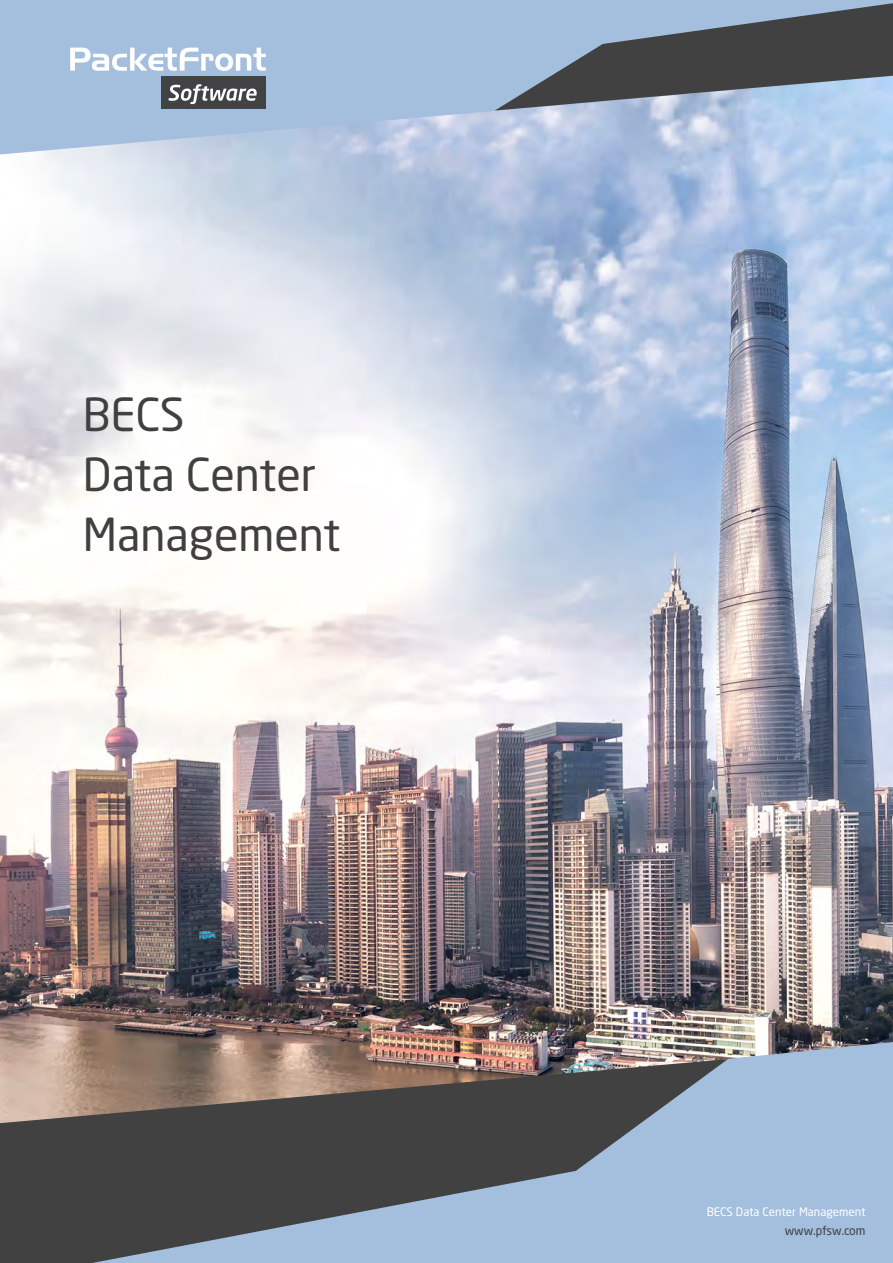
<style>
.page{position:relative;width:893px;height:1263px;background:#fff}
.page>*{position:absolute;margin:0;border:0;box-sizing:border-box;transform-origin:0 0}
.t1{font:45px "Neo Sans Pro";color:#404041}
.t2{font:12.15px "Neo Sans Pro";color:#404041}
.t3{font:11.55px "Neo Sans Pro";color:#fff}
</style>
<div class="page">
<img style="left:0;top:154px;width:893px;height:890px">
<svg style="left:0;top:0;width:893px;height:154px;background:#abc2e0"></svg>
<svg style="left:70px;top:48px;width:196px;height:23px"></svg>
<div style="left:161px;top:77px;width:105px;height:32px;background:#414243"></div>
<svg style="left:168px;top:84px;width:89px;height:20px"></svg>
<svg style="left:0;top:1044px;width:92px;height:219px;background:#706660"></svg>
<svg style="left:92px;top:1042px;width:801px;height:221px;background:#7d8591"></svg>
<svg style="left:495px;top:3px;width:398px;height:108px;background:#74818f"></svg>
<p class="t1" style="left:83px;top:387px;width:103px">BECS</p>
<p class="t1" style="left:83px;top:447px;width:235px">Data Center</p>
<p class="t1" style="left:83px;top:507px;width:259px">Management</p>
<p class="t3" style="left:707px;top:1205px;width:160px">BECS Data Center Management</p>
<p class="t2" style="left:785px;top:1223px;width:82px">www.pfsw.com</p>
</div>
